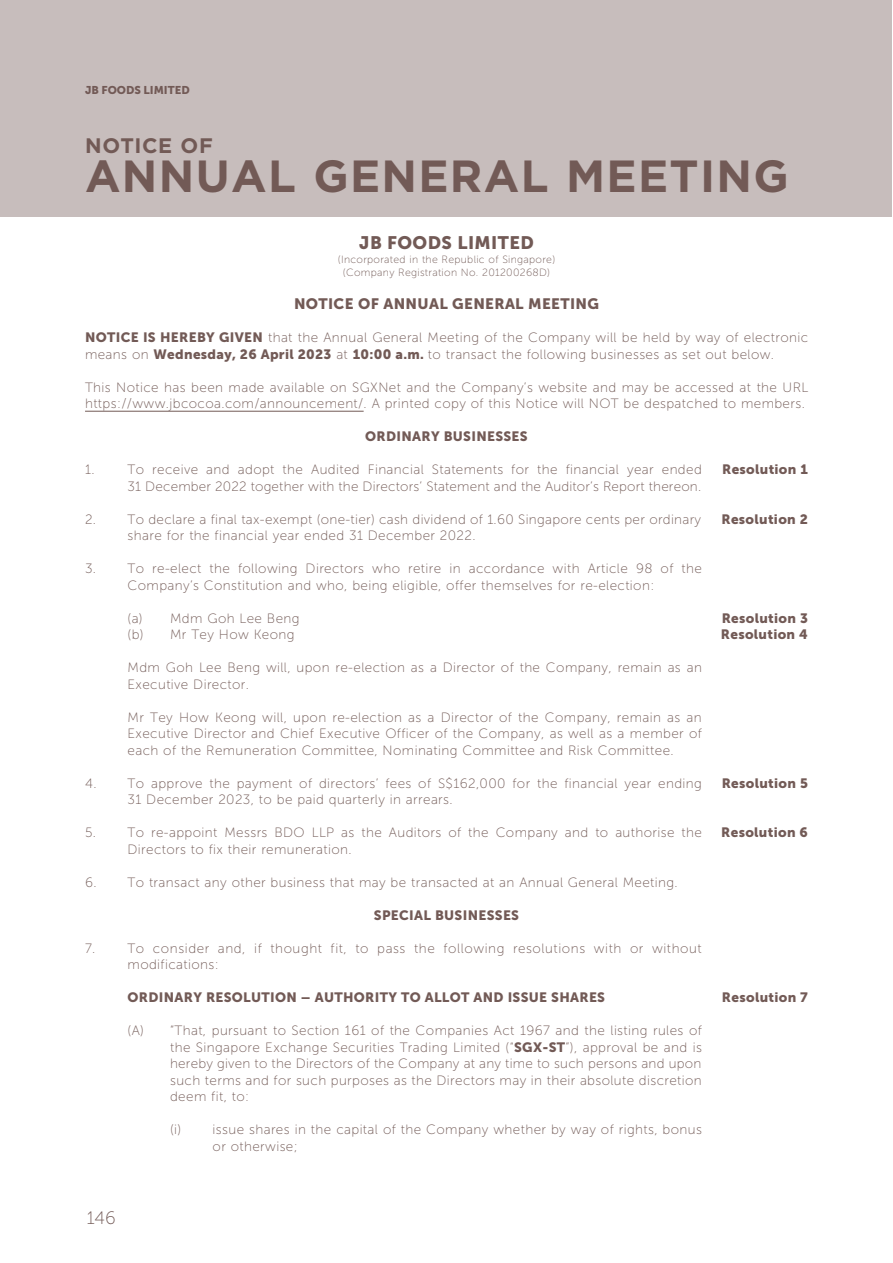
<style>
.page{position:relative;width:893px;height:1263px;background:#fff}
.page>*{position:absolute;margin:0;border:0;box-sizing:border-box;transform-origin:0 0}
.t1{font:700 45px "Gotham";letter-spacing:.03em;color:#725a56}
.t2{font:700 21px "Gotham";letter-spacing:.03em;color:#725a56}
.t3{font:18px "Museo Sans 900";letter-spacing:.025em;color:#725a56}
.t4{font:18px "Museo Sans 100";color:#725a56}
.t5{font:15px "Museo Sans 900";letter-spacing:.025em;color:#725a56}
.t6{font:13.5px/16.5px "Museo Sans 100";letter-spacing:.03em;color:#725a56}
.t7{font:13.5px "Museo Sans 900";letter-spacing:.025em;color:#725a56}
.t8{font:11.25px "Museo Sans 900";color:#725a56}
.t9{font:10.5px/13.5px "Museo Sans 100";letter-spacing:.03em;color:#725a56;text-align:center}
.s1{font-family:"Museo Sans 900"}
</style>
<div class="page">
<div style="left:0;top:0;width:892px;height:217px;background:#c7bdbc"></div>
<hr style="left:892px;top:0;width:1px;height:217px;background:#725a56">
<hr style="left:85px;top:411px;width:279px;height:1px;background:#725a56">
<p class="t8" style="left:85px;top:84px;width:106px">JB FOODS LIMITED</p>
<h2 class="t2" style="left:85px;top:131px;width:129px">NOTICE OF</h2>
<h1 class="t1" style="left:85px;top:146px;width:705px">ANNUAL GENERAL MEETING</h1>
<h3 class="t3" style="left:359px;top:233px;width:176px">JB FOODS LIMITED</h3>
<p class="t9" style="left:338px;top:252px;width:219px">(Incorporated in the Republic of Singapore) (Company Registration No. 201200268D)</p>
<p class="t5" style="left:294px;top:295px;width:306px">NOTICE OF ANNUAL GENERAL MEETING</p>
<p class="t6" style="left:85px;top:329px;width:725px"><span class="s1">NOTICE IS HEREBY GIVEN</span> that the Annual General Meeting of the Company will be held by way of electronic means on <span class="s1">Wednesday, 26 April 2023</span> at <span class="s1">10:00 a.m.</span> to transact the following businesses as set out below.</p>
<p class="t6" style="left:85px;top:379px;width:725px">This Notice has been made available on SGXNet and the Company’s website and may be accessed at the URL https://www.jbcocoa.com/announcement/. A printed copy of this Notice will NOT be despatched to members.</p>
<p class="t7" style="left:365px;top:429px;width:164px">ORDINARY BUSINESSES</p>
<p class="t6" style="left:85px;top:461px;width:11px">1.</p>
<p class="t6" style="left:128px;top:461px;width:576px">To receive and adopt the Audited Financial Statements for the financial year ended<br>31 December 2022 together with the Directors’ Statement and the Auditor’s Report thereon.</p>
<p class="t7" style="left:722px;top:462px;width:87px">Resolution 1</p>
<p class="t6" style="left:128px;top:511px;width:575px;text-indent:-43px">2. To declare a final tax-exempt (one-tier) cash dividend of 1.60 Singapore cents per ordinary share for the financial year ended 31 December 2022.</p>
<p class="t7" style="left:721px;top:511px;width:88px">Resolution 2</p>
<p class="t6" style="left:85px;top:560px;width:618px;text-align:center">3. To re-elect the following Directors who retire in accordance with Article 98 of the<br>Company’s Constitution and who, being eligible, offer themselves for re-election:</p>
<p class="t6" style="left:128px;top:610px;width:173px">(a) Mdm Goh Lee Beng</p>
<p class="t7" style="left:722px;top:610px;width:88px">Resolution 3</p>
<p class="t6" style="left:128px;top:626px;width:168px">(b) Mr Tey How Keong</p>
<p class="t7" style="left:721px;top:627px;width:89px">Resolution 4</p>
<p class="t6" style="left:128px;top:659px;width:576px">Mdm Goh Lee Beng will, upon re-election as a Director of the Company, remain as an<br>Executive Director.</p>
<p class="t6" style="left:128px;top:709px;width:576px;text-align:justify">Mr Tey How Keong will, upon re-election as a Director of the Company, remain as an Executive Director and Chief Executive Officer of the Company, as well as a member of each of the Remuneration Committee, Nominating Committee and Risk Committee.</p>
<p class="t6" style="left:128px;top:775px;width:576px;text-indent:-43px">4. To approve the payment of directors’ fees of S$162,000 for the financial year ending<br>31 December 2023, to be paid quarterly in arrears.</p>
<p class="t7" style="left:722px;top:775px;width:88px">Resolution 5</p>
<p class="t6" style="left:128px;top:824px;width:576px;text-indent:-43px">5. To re-appoint Messrs BDO LLP as the Auditors of the Company and to authorise the<br>Directors to fix their remuneration.</p>
<p class="t7" style="left:721px;top:825px;width:88px">Resolution 6</p>
<p class="t6" style="left:85px;top:874px;width:594px">6. To transact any other business that may be transacted at an Annual General Meeting.</p>
<p class="t7" style="left:374px;top:907px;width:147px">SPECIAL BUSINESSES</p>
<p class="t6" style="left:128px;top:940px;width:576px;text-indent:-43px">7. To consider and, if thought fit, to pass the following resolutions with or without modifications:</p>
<p class="t7" style="left:128px;top:990px;width:479px">ORDINARY RESOLUTION – AUTHORITY TO ALLOT AND ISSUE SHARES</p>
<p class="t7" style="left:722px;top:990px;width:87px">Resolution 7</p>
<p class="t6" style="left:170px;top:1022px;width:533px;text-align:justify;text-indent:-43px">(A) “That, pursuant to Section 161 of the Companies Act 1967 and the listing rules of the Singapore Exchange Securities Trading Limited (“<span class="s1">SGX-ST</span>”), approval be and is hereby given to the Directors of the Company at any time to such persons and upon such terms and for such purposes as the Directors may in their absolute discretion deem fit, to:</p>
<p class="t6" style="left:213px;top:1121px;width:491px;text-indent:-43px">(i) issue shares in the capital of the Company whether by way of rights, bonus or otherwise;</p>
<h3 class="t4" style="left:87px;top:1208px;width:30px">146</h3>
</div>
